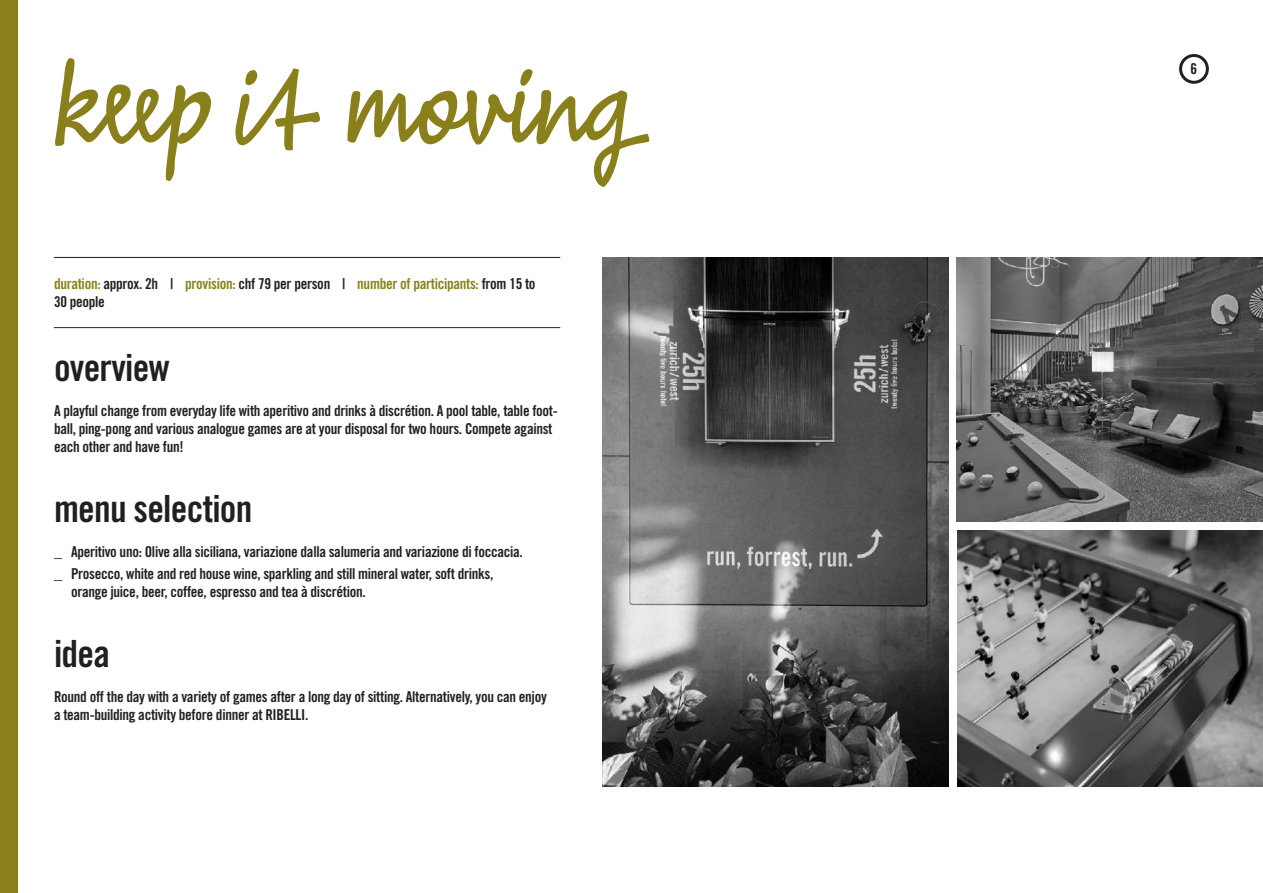
<style>
.page{position:relative;width:1263px;height:893px;background:#fff}
.page>*{position:absolute;margin:0;border:0;box-sizing:border-box;transform-origin:0 0}
.t1{font:127.5px "Alfont";color:#89801b}
.t2{font:37.5px "Trade Gothic LT Std Bd Cn 20";letter-spacing:-.02em;color:#231f20}
.t3{font:15px/18px "Trade Gothic LT Std Bd Cn 20";letter-spacing:-.02em;color:#231f20}
.s1{color:#89801b}
.s2{font-size:16.5px}
</style>
<div class="page">
<div style="left:1179px;top:54px;width:30px;height:30px;border:3px solid #231f20;border-radius:50%"></div>
<div style="left:0;top:0;width:17px;height:893px;background:#89801b"></div>
<hr style="left:54px;top:257px;width:506px;height:1px;background:#231f20">
<img style="left:603px;top:257px;width:345px;height:530px">
<img style="left:957px;top:530px;width:306px;height:257px">
<img style="left:957px;top:257px;width:306px;height:265px">
<hr style="left:54px;top:327px;width:506px;height:1px;background:#231f20">
<h1 class="t1" style="left:54px;top:39px;width:597px">keep it moving</h1>
<p class="t3" style="left:54px;top:274px;width:483px"><span class="s1">duration:</span> approx. 2h | <span class="s1">provision:</span> chf 79 per person | <span class="s1">number of participants:</span> from 15 to<br>30 people</p>
<h2 class="t2" style="left:54px;top:345px;width:117px">overview</h2>
<p class="t3" style="left:54px;top:402px;width:505px">A playful change from everyday life with aperitivo and drinks à discrétion. A pool table, table foot&shy;ball, ping-pong and various analogue games are at your disposal for two hours. Compete against each other and have fun!</p>
<h2 class="t2" style="left:54px;top:486px;width:200px">menu selection</h2>
<p class="t3" style="left:54px;top:540px;width:470px;line-height:22.2px"><span class="s2">_</span> Aperitivo uno: Olive alla siciliana, variazione dalla salumeria and variazione di foccacia. <span class="s2">_</span> Prosecco, white and red house wine, sparkling and still mineral water, soft drinks,</p>
<p class="t3" style="left:71px;top:582px;width:296px">orange juice, beer, coffee, espresso and tea à discrétion.</p>
<h2 class="t2" style="left:54px;top:630px;width:58px">idea</h2>
<p class="t3" style="left:54px;top:687px;width:494px">Round off the day with a variety of games after a long day of sitting. Alternatively, you can enjoy a team-building activity before dinner at RIBELLI.</p>
<p class="t3" style="left:1191px;top:60px;width:8px">6</p>
</div>
